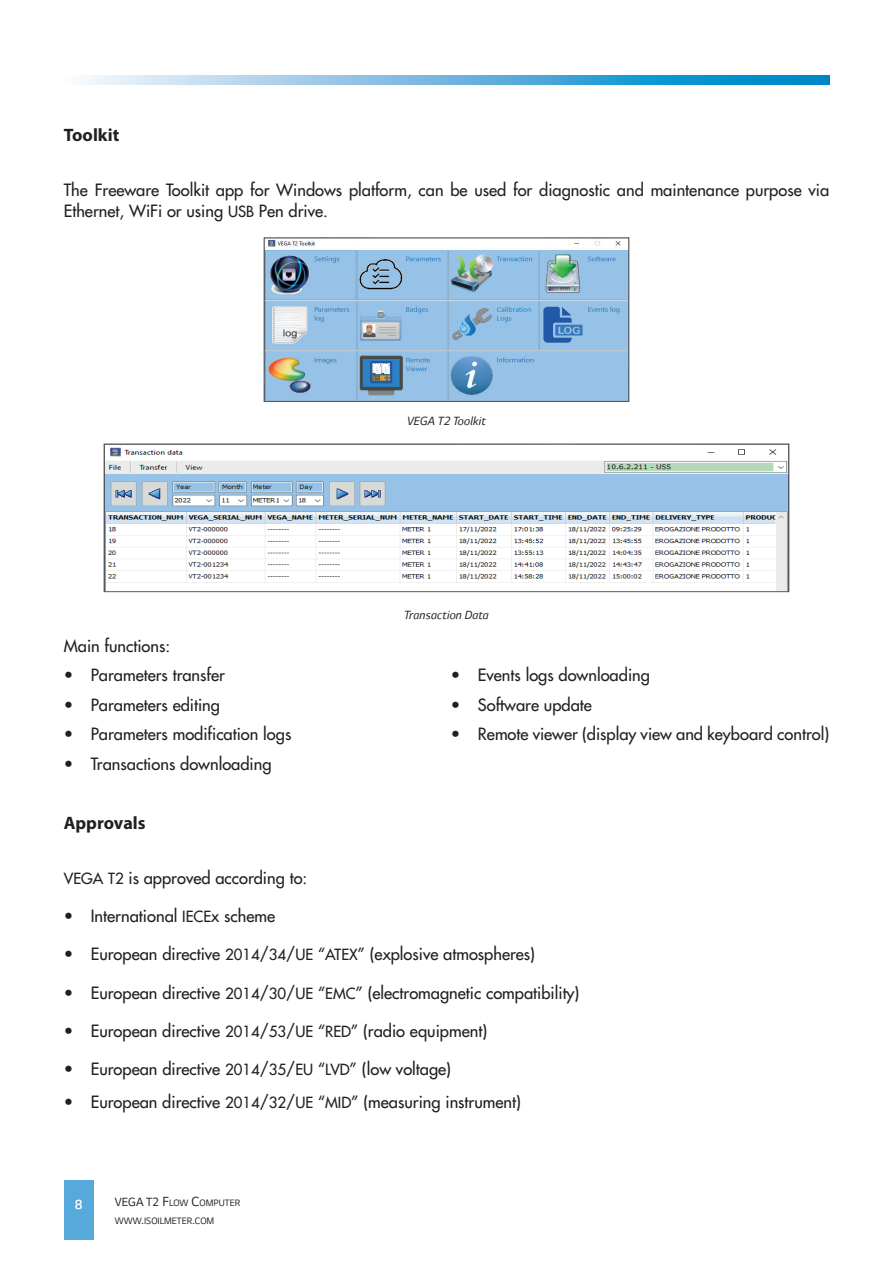
<style>
.page{position:relative;width:893px;height:1263px;background:#fff}
.page>*{position:absolute;margin:0;border:0;box-sizing:border-box;transform-origin:0 0}
.t1{font:700 18px "Myriad Pro";color:#231f20}
.t2{font:16.5px/21px "Futura";color:#231f20}
.t3{font:300 15px "LG Smart";color:#fff}
.t4{font:italic 13.5px "LG Smart";color:#231f20}
.t5{font:10.5px/18px "LG Smart";color:#231f20}
.s1{font-size:15px}
.s2{font-size:13.5px}
</style>
<div class="page">
<div style="left:64px;top:1180px;width:30px;height:59px;background:#56a9da"></div>
<svg style="left:81px;top:76px;width:748px;height:9px;background:#6ab6df"></svg>
<img style="left:266px;top:240px;width:361px;height:160px">
<div style="left:264px;top:238px;width:365px;height:164px;border:1px solid #57585a"></div>
<img style="left:106px;top:447px;width:681px;height:143px">
<div style="left:104px;top:444px;width:685px;height:148px;border:1px solid #57585a"></div>
<p class="t1" style="left:64px;top:123px;width:57px">Toolkit</p>
<p class="t2" style="left:64px;top:180px;width:767px">The Freeware Toolkit app for Windows platform, can be used for diagnostic and maintenance purpose via<br>Ethernet, WiFi or using <span class="s1">USB</span> Pen drive.</p>
<p class="t4" style="left:407px;top:414px;width:80px">VEGA T2 Toolkit</p>
<p class="t2" style="left:64px;top:635px;width:108px">Main functions:</p>
<p class="t2" style="left:64px;top:665px;width:163px">• Parameters transfer</p>
<p class="t2" style="left:64px;top:694px;width:158px">• Parameters editing</p>
<p class="t2" style="left:64px;top:724px;width:229px">• Parameters modification logs</p>
<p class="t2" style="left:64px;top:753px;width:209px">• Transactions downloading</p>
<p class="t4" style="left:404px;top:608px;width:86px">Transaction Data</p>
<p class="t2" style="left:451px;top:665px;width:200px">• Events logs downloading</p>
<p class="t2" style="left:451px;top:694px;width:142px">• Software update</p>
<p class="t2" style="left:451px;top:724px;width:380px">• Remote viewer (display view and keyboard control)</p>
<p class="t1" style="left:64px;top:812px;width:83px">Approvals</p>
<p class="t2" style="left:64px;top:868px;width:245px"><span class="s1">VEGA T2</span> is approved according to:</p>
<p class="t2" style="left:64px;top:906px;width:213px">• International <span class="s1">IECE</span>x scheme</p>
<p class="t2" style="left:64px;top:944px;width:473px">• European directive <span class="s1">2014</span>/<span class="s1">34</span>/<span class="s1">UE</span> “<span class="s1">ATEX</span>” (explosive atmospheres)</p>
<p class="t2" style="left:64px;top:982px;width:517px">• European directive <span class="s1">2014</span>/<span class="s1">30</span>/<span class="s1">UE</span> “<span class="s1">EMC</span>” (electromagnetic compatibility)</p>
<p class="t2" style="left:64px;top:1020px;width:425px">• European directive <span class="s1">2014</span>/<span class="s1">53</span>/<span class="s1">UE</span> “<span class="s1">RED</span>” (radio equipment)</p>
<p class="t2" style="left:64px;top:1058px;width:389px">• European directive <span class="s1">2014</span>/<span class="s1">35</span>/<span class="s1">EU</span> “<span class="s1">LVD</span>” (low voltage)</p>
<p class="t2" style="left:64px;top:1092px;width:459px">• European directive <span class="s1">2014</span>/<span class="s1">32</span>/<span class="s1">UE</span> “<span class="s1">MID</span>” (measuring instrument)</p>
<p class="t3" style="left:75px;top:1196px;width:9px">8</p>
<p class="t5" style="left:115px;top:1194px;width:127px"><span class="s2">VEGA T2</span> <span class="s1">F</span>LOW <span class="s1">C</span>OMPUTER<br>WWW<span class="s1">.</span>ISOILMETER<span class="s1">.</span>COM</p>
</div>
